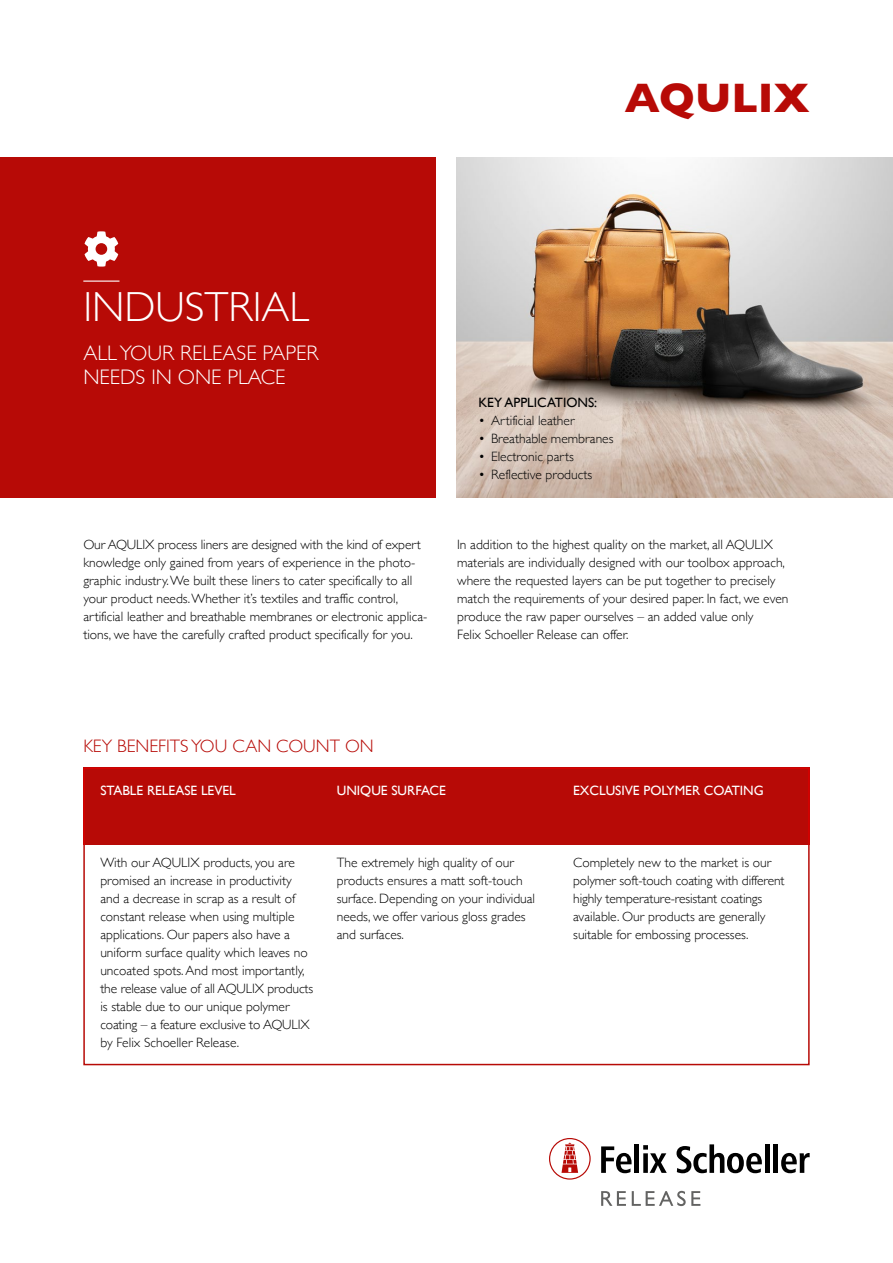
<style>
.page{position:relative;width:893px;height:1263px;background:#fff}
.page>*{position:absolute;margin:0;border:0;box-sizing:border-box;transform-origin:0 0}
.t1{font:300 42px "Gill Sans";color:#fff}
.t2{font:700 42px "Gill Sans";color:#b70a06}
.t3{font:300 21px/24px "Gill Sans";color:#fff}
.t4{font:300 18px "Gill Sans";color:#b70a06}
.t5{font:300 13.5px/18px "Gill Sans";color:#000}
.t6{font:13.5px "Gill Sans";color:#fff}
.t7{font:13.5px "Gill Sans";color:#000}
</style>
<div class="page">
<img style="left:457px;top:157px;width:436px;height:340px">
<svg style="left:549px;top:1138px;width:42px;height:41px"></svg>
<svg style="left:601px;top:1146px;width:31px;height:27px"></svg>
<hr style="left:635px;top:1144px;width:4px;height:29px;background:#000">
<svg style="left:643px;top:1145px;width:24px;height:28px"></svg>
<svg style="left:676px;top:1144px;width:86px;height:29px"></svg>
<hr style="left:765px;top:1144px;width:4px;height:29px;background:#000">
<hr style="left:774px;top:1144px;width:4px;height:29px;background:#000">
<svg style="left:781px;top:1153px;width:29px;height:20px"></svg>
<svg style="left:601px;top:1191px;width:25px;height:15px"></svg>
<svg style="left:632px;top:1191px;width:68px;height:15px"></svg>
<div style="left:0;top:157px;width:436px;height:340px;background:#b70a06"></div>
<div style="left:83px;top:767px;width:727px;height:78px;background:#b70a06"></div>
<hr style="left:83px;top:281px;width:36px;height:1px;background:#fff">
<svg style="left:85px;top:231px;width:33px;height:36px"></svg>
<h1 class="t1" style="left:83px;top:274px;width:227px">INDUSTRIAL</h1>
<h2 class="t3" style="left:83px;top:340px;width:237px">ALL YOUR RELEASE PAPER<br>NEEDS IN ONE PLACE</h2>
<h1 class="t2" style="left:625px;top:65px;width:186px">AQULIX</h1>
<p class="t7" style="left:478px;top:394px;width:120px">KEY APPLICATIONS:</p>
<p class="t5" style="left:478px;top:411px;width:98px">• Artificial leather</p>
<p class="t5" style="left:478px;top:429px;width:137px">• Breathable membranes</p>
<p class="t5" style="left:478px;top:447px;width:97px">• Electronic parts</p>
<p class="t5" style="left:478px;top:465px;width:115px">• Reflective products</p>
<p class="t5" style="left:83px;top:535px;width:346px">Our AQULIX process liners are designed with the kind of expert knowledge only gained from years of experience in the photo&shy;graphic industry. We built these liners to cater specifically to all your product needs. Whether it’s textiles and traffic control, artificial leather and breathable membranes or electronic applica&shy;tions, we have the carefully crafted product specifically for you.</p>
<p class="t5" style="left:457px;top:535px;width:333px">In addition to the highest quality on the market, all AQULIX materials are individually designed with our toolbox approach, where the requested layers can be put together to precisely match the requirements of your desired paper. In fact, we even produce the raw paper ourselves – an added value only<br>Felix Schoeller Release can offer.</p>
<h3 class="t4" style="left:83px;top:732px;width:292px">KEY BENEFITS YOU CAN COUNT ON</h3>
<p class="t6" style="left:100px;top:782px;width:137px">STABLE RELEASE LEVEL</p>
<p class="t6" style="left:337px;top:782px;width:110px">UNIQUE SURFACE</p>
<p class="t5" style="left:100px;top:853px;width:214px">With our AQULIX products, you are promised an increase in productivity and a decrease in scrap as a result of constant release when using multiple applications. Our papers also have a uniform surface quality which leaves no uncoated spots. And most importantly, the release value of all AQULIX products is stable due to our unique polymer coating – a feature exclusive to AQULIX by Felix Schoeller Release.</p>
<p class="t5" style="left:337px;top:853px;width:200px">The extremely high quality of our products ensures a matt soft-touch surface. Depending on your individual needs, we offer various gloss grades and surfaces.</p>
<p class="t6" style="left:573px;top:782px;width:192px">EXCLUSIVE POLYMER COATING</p>
<p class="t5" style="left:573px;top:853px;width:213px">Completely new to the market is our polymer soft-touch coating with different highly temperature-resistant coatings available. Our products are generally suitable for embossing processes.</p>
</div>
